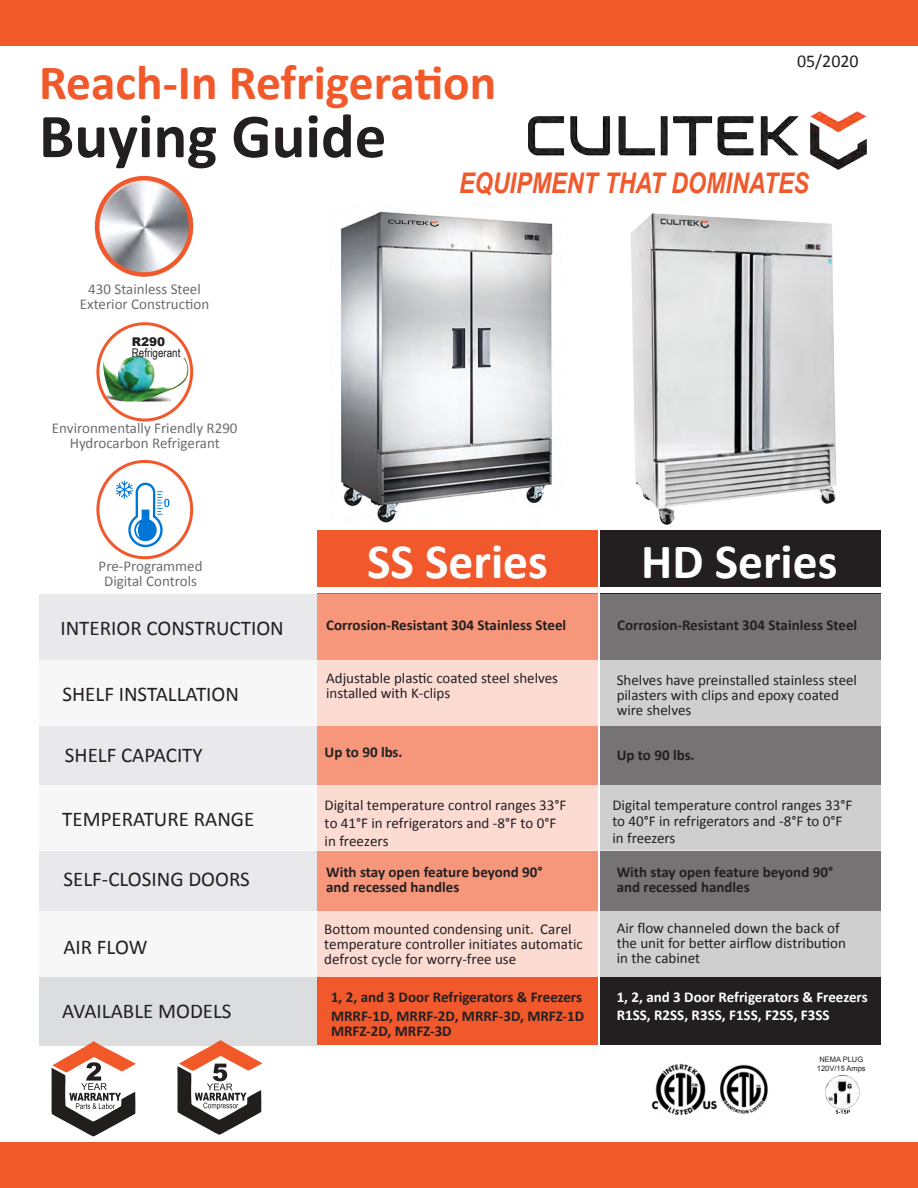
<style>
.page{position:relative;width:918px;height:1188px;background:#fff}
.page>*{position:absolute;margin:0;border:0;box-sizing:border-box;transform-origin:0 0}
.t1{font:700 63px "Calibri";color:#231f20}
.t2{font:700 49.5px "Calibri";color:#f1592b}
.t3{font:700 49.5px "Calibri";color:#fff}
.t4{font:italic 700 28.5px "Arial Narrow";color:#f1592c}
.t5{font:21px "Calibri";color:#231f20}
.t6{font:18px "Calibri";color:#231f20}
.t7{font:15px/15px "Calibri";color:#231f20}
.t8{font:700 15px/15px "Calibri";color:#231f20}
.t9{font:15px/15px "Calibri";color:#6c6d70;text-align:center}
.t10{font:700 15px "Calibri";color:#fff}
.t11{font:12px "Arial Narrow";color:#231f20}
.t12{font:900 12px "Arial";color:#231f20}
.t13{font:7.5px "Arial";color:#231f20}
</style>
<div class="page">
<div style="left:39px;top:594px;width:278px;height:451px;background:#dcdddf"></div>
<div style="left:317px;top:530px;width:280px;height:515px;background:#f1592c"></div>
<div style="left:600px;top:530px;width:280px;height:515px;background:#231f20"></div>
<svg style="left:39px;top:594px;width:842px;height:66px"></svg>
<svg style="left:39px;top:660px;width:842px;height:66px"></svg>
<svg style="left:39px;top:726px;width:842px;height:59px"></svg>
<svg style="left:39px;top:850px;width:842px;height:61px"></svg>
<svg style="left:39px;top:785px;width:842px;height:65px"></svg>
<svg style="left:39px;top:911px;width:842px;height:66px"></svg>
<img style="left:341px;top:211px;width:212px;height:312px">
<svg style="left:388px;top:220px;width:51px;height:7px"></svg>
<img style="left:103px;top:355px;width:88px;height:47px">
<img style="left:94px;top:177px;width:99px;height:98px">
<div style="left:0;top:0;width:918px;height:45px;background:#f1592b"></div>
<img style="left:528px;top:112px;width:338px;height:57px">
<img style="left:631px;top:213px;width:206px;height:312px">
<svg style="left:52px;top:1041px;width:84px;height:95px"></svg>
<svg style="left:178px;top:1040px;width:84px;height:95px"></svg>
<div style="left:95px;top:176px;width:98px;height:101px;border:4px solid #f1592c;border-radius:50%"></div>
<div style="left:96px;top:460px;width:97px;height:99px;border:3px solid #f1592c;border-radius:50%"></div>
<img style="left:651px;top:1063px;width:117px;height:53px">
<img style="left:825px;top:1075px;width:35px;height:39px">
<div style="left:96px;top:322px;width:97px;height:100px;border:3px solid #f1592c;border-radius:50%"></div>
<div style="left:0;top:1143px;width:918px;height:45px;background:#f1592b"></div>
<svg style="left:116px;top:480px;width:53px;height:67px"></svg>
<div style="left:317px;top:588px;width:573px;height:5px;background:#fff"></div>
<p class="t2" style="left:39px;top:51px;width:459px">Reach-In Refrigeration</p>
<p class="t1" style="left:39px;top:96px;width:349px">Buying Guide</p>
<p class="t6" style="left:797px;top:50px;width:63px">05/2020</p>
<p class="t9" style="left:88px;top:281px;width:114px">430 Stainless Steel</p>
<p class="t9" style="left:80px;top:296px;width:131px">Exterior Construction</p>
<p class="t12" style="left:132px;top:333px;width:35px">R290</p>
<p class="t11" style="left:132px;top:344px;width:50px">Refrigerant</p>
<p class="t9" style="left:52px;top:420px;width:187px">Environmentally Friendly R290<br>Hydrocarbon Refrigerant</p>
<p class="t9" style="left:99px;top:559px;width:105px">Pre-Programmed<br>Digital Controls</p>
<p class="t5" style="left:60px;top:615px;width:225px">INTERIOR CONSTRUCTION</p>
<p class="t5" style="left:63px;top:680px;width:178px">SHELF INSTALLATION</p>
<p class="t5" style="left:65px;top:742px;width:139px">SHELF CAPACITY</p>
<p class="t5" style="left:62px;top:806px;width:194px">TEMPERATURE RANGE</p>
<p class="t5" style="left:64px;top:866px;width:188px">SELF-CLOSING DOORS</p>
<p class="t5" style="left:63px;top:934px;width:85px">AIR FLOW</p>
<p class="t5" style="left:62px;top:998px;width:171px">AVAILABLE MODELS</p>
<p class="t4" style="left:459px;top:161px;width:352px">EQUIPMENT THAT DOMINATES</p>
<p class="t3" style="left:367px;top:530px;width:182px">SS Series</p>
<p class="t3" style="left:641px;top:530px;width:198px">HD Series</p>
<p class="t8" style="left:326px;top:618px;width:242px">Corrosion-Resistant 304 Stainless Steel</p>
<p class="t8" style="left:617px;top:618px;width:242px">Corrosion-Resistant 304 Stainless Steel</p>
<p class="t7" style="left:326px;top:671px;width:233px">Adjustable plastic coated steel shelves installed with K-clips</p>
<p class="t8" style="left:325px;top:745px;width:79px">Up to 90 lbs.</p>
<p class="t7" style="left:325px;top:796px;width:243px;line-height:18px">Digital temperature control ranges 33°F to 41°F in refrigerators and -8°F to 0°F in freezers</p>
<p class="t8" style="left:326px;top:865px;width:218px">With stay open feature beyond 90° and recessed handles</p>
<p class="t7" style="left:324px;top:922px;width:260px">Bottom mounted condensing unit. Carel temperature controller initiates automatic defrost cycle for worry-free use</p>
<p class="t8" style="left:331px;top:989px;width:253px">1, 2, and 3 Door Refrigerators &amp; Freezers</p>
<p class="t8" style="left:331px;top:1009px;width:255px">MRRF-1D, MRRF-2D, MRRF-3D, MRFZ-1D<br>MRFZ-2D, MRFZ-3D</p>
<p class="t7" style="left:617px;top:672px;width:242px">Shelves have preinstalled stainless steel pilasters with clips and epoxy coated wire shelves</p>
<p class="t8" style="left:617px;top:748px;width:79px">Up to 90 lbs.</p>
<p class="t7" style="left:612px;top:796px;width:241px;line-height:16.5px">Digital temperature control ranges 33°F to 40°F in refrigerators and -8°F to 0°F in freezers</p>
<p class="t8" style="left:617px;top:865px;width:218px">With stay open feature beyond 90° and recessed handles</p>
<p class="t7" style="left:617px;top:921px;width:231px">Air flow channeled down the back of the unit for better airflow distribution in the cabinet</p>
<p class="t10" style="left:617px;top:987px;width:253px">1, 2, and 3 Door Refrigerators &amp; Freezers</p>
<p class="t10" style="left:617px;top:1006px;width:214px">R1SS, R2SS, R3SS, F1SS, F2SS, F3SS</p>
<p class="t13" style="left:819px;top:1055px;width:45px">NEMA PLUG</p>
<p class="t13" style="left:817px;top:1064px;width:50px">120V/15 Amps</p>
</div>
